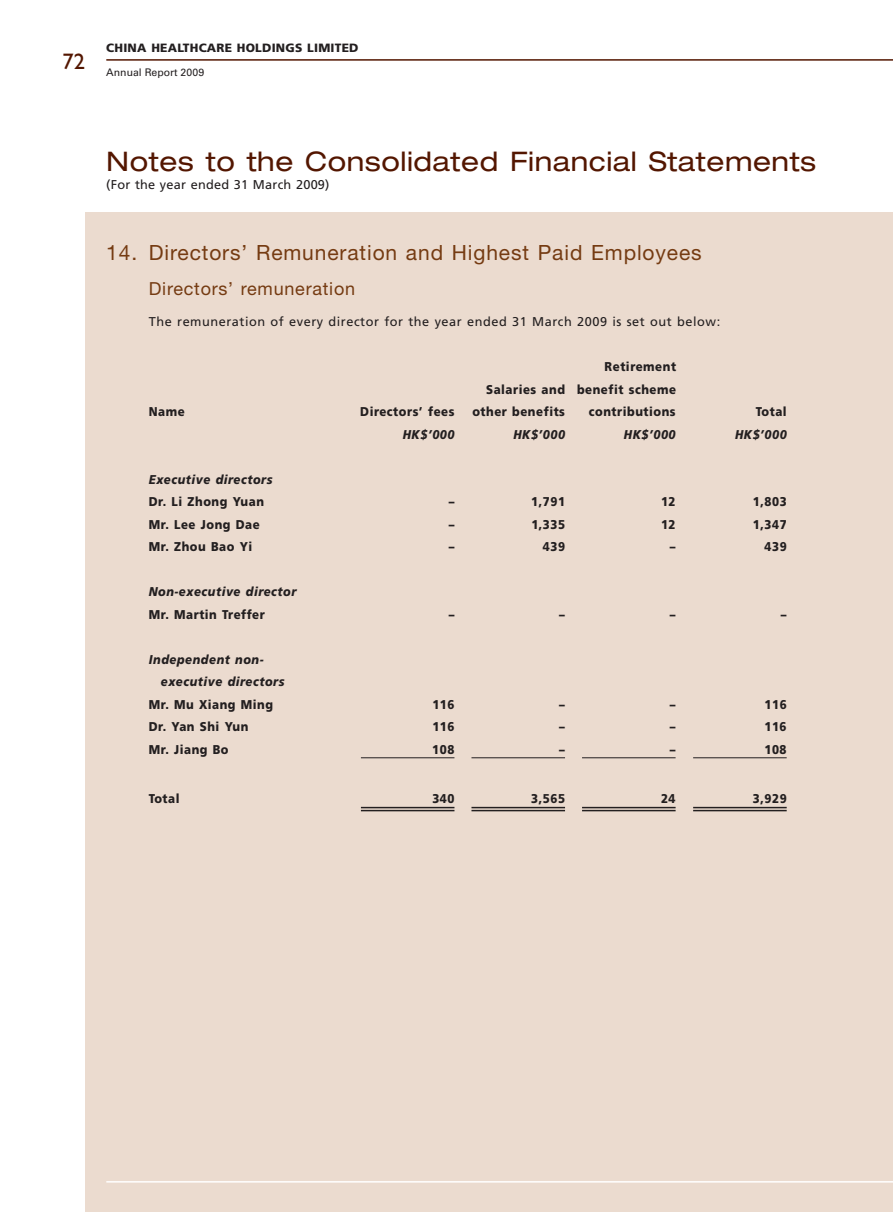
<style>
.page{position:relative;width:893px;height:1212px;background:#fff}
.page>*{position:absolute;margin:0;border:0;box-sizing:border-box;transform-origin:0 0}
.t1{font:expanded 27px "Helvetica Neue LT Std";letter-spacing:.02em;color:#531600}
.t2{font:21px "Helvetica Neue LT Std";letter-spacing:.04em;color:#753b12}
.t3{font:18px "Helvetica Neue LT Std";letter-spacing:.04em;color:#753b12}
.t4{font:900 12.75px/22.5px "Frutiger LT Std";letter-spacing:.045em;color:#231f20;text-align:right;scale:.9 1}
.t5{font:italic 900 12.75px/22.5px "Frutiger LT Std";letter-spacing:.045em;color:#231f20;scale:.9 1}
.t6{font:12.75px "Frutiger LT Std";letter-spacing:.04em;color:#231f20}
.t7{font:12.75px "Frutiger LT Std";letter-spacing:.015em;color:#231f20}
.t8{font:900 12px "Frutiger LT Std";letter-spacing:.02em;color:#231f20}
.t9{font:10.5px "Univers LT Std";color:#231f20}
.s1{font-style:normal}
</style>
<div class="page">
<div style="left:85px;top:213px;width:808px;height:999px;background:#ebdbcf"></div>
<hr style="left:106px;top:1181px;width:787px;height:1px;background:#fff">
<hr style="left:106px;top:59px;width:787px;height:2px;background:#531600">
<hr style="left:361px;top:757px;width:93px;height:1px;background:#231f20">
<hr style="left:471px;top:757px;width:94px;height:1px;background:#231f20">
<hr style="left:582px;top:757px;width:94px;height:1px;background:#231f20">
<hr style="left:693px;top:757px;width:94px;height:1px;background:#231f20">
<hr style="left:361px;top:807px;width:93px;height:1px;background:#231f20">
<hr style="left:361px;top:810px;width:93px;height:1px;background:#231f20">
<hr style="left:471px;top:807px;width:94px;height:1px;background:#231f20">
<hr style="left:471px;top:810px;width:94px;height:1px;background:#231f20">
<hr style="left:582px;top:807px;width:94px;height:1px;background:#231f20">
<hr style="left:582px;top:810px;width:94px;height:1px;background:#231f20">
<hr style="left:693px;top:807px;width:94px;height:1px;background:#231f20">
<hr style="left:693px;top:810px;width:94px;height:1px;background:#231f20">
<p class="t8" style="left:106px;top:41px;width:254px">CHINA HEALTHCARE HOLDINGS LIMITED</p>
<p class="t9" style="left:63px;top:66px;width:143px"><sup>72</sup> Annual Report 2009</p>
<p class="t1" style="left:106px;top:145px;width:711px">Notes to the Consolidated Financial Statements</p>
<p class="t7" style="left:106px;top:177px;width:225px">(For the year ended 31 March 2009)</p>
<p class="t2" style="left:106px;top:240px;width:597px">14. Directors’ Remuneration and Highest Paid Employees</p>
<p class="t3" style="left:149px;top:278px;width:208px">Directors’ remuneration</p>
<p class="t6" style="left:149px;top:314px;width:573px">The remuneration of every director for the year ended 31 March 2009 is set out below:</p>
<p class="t4" style="left:486px;top:355px;width:213px">Retirement<br>Salaries and benefit scheme</p>
<p class="t4" style="left:149px;top:400px;width:42px">Name</p>
<p class="t4" style="left:360px;top:400px;width:106px">Directors’ fees</p>
<p class="t4" style="left:472px;top:400px;width:104px">other benefits</p>
<p class="t4" style="left:589px;top:400px;width:98px">contributions</p>
<p class="t4" style="left:756px;top:400px;width:36px">Total</p>
<p class="t5" style="left:403px;top:423px;width:59px">HK$’000</p>
<p class="t5" style="left:513px;top:423px;width:59px">HK$’000</p>
<p class="t5" style="left:624px;top:423px;width:59px">HK$’000</p>
<p class="t5" style="left:735px;top:423px;width:59px">HK$’000</p>
<p class="t5" style="left:149px;top:468px;width:139px">Executive directors<br><span class="s1">Dr. Li Zhong Yuan</span></p>
<p class="t4" style="left:449px;top:490px;width:8px">–</p>
<p class="t4" style="left:531px;top:490px;width:39px">1,791</p>
<p class="t4" style="left:661px;top:490px;width:18px">12</p>
<p class="t4" style="left:753px;top:490px;width:39px">1,803</p>
<p class="t4" style="left:149px;top:513px;width:125px">Mr. Lee Jong Dae</p>
<p class="t4" style="left:449px;top:513px;width:8px">–</p>
<p class="t4" style="left:531px;top:513px;width:39px">1,335</p>
<p class="t4" style="left:661px;top:513px;width:18px">12</p>
<p class="t4" style="left:753px;top:513px;width:39px">1,347</p>
<p class="t4" style="left:149px;top:535px;width:116px">Mr. Zhou Bao Yi</p>
<p class="t4" style="left:449px;top:535px;width:8px">–</p>
<p class="t4" style="left:543px;top:535px;width:26px">439</p>
<p class="t4" style="left:670px;top:535px;width:8px">–</p>
<p class="t4" style="left:764px;top:535px;width:26px">439</p>
<p class="t5" style="left:149px;top:580px;width:166px">Non-executive director<br><span class="s1">Mr. Martin Treffer</span></p>
<p class="t4" style="left:449px;top:603px;width:8px">–</p>
<p class="t4" style="left:559px;top:603px;width:8px">–</p>
<p class="t4" style="left:670px;top:603px;width:8px">–</p>
<p class="t4" style="left:781px;top:603px;width:8px">–</p>
<p class="t5" style="left:149px;top:648px;width:129px">Independent non-</p>
<p class="t5" style="left:161px;top:670px;width:139px">executive directors</p>
<p class="t4" style="left:149px;top:693px;width:140px">Mr. Mu Xiang Ming</p>
<p class="t4" style="left:432px;top:693px;width:26px">116</p>
<p class="t4" style="left:559px;top:693px;width:8px">–</p>
<p class="t4" style="left:670px;top:693px;width:8px">–</p>
<p class="t4" style="left:764px;top:693px;width:26px">116</p>
<p class="t4" style="left:149px;top:715px;width:112px">Dr. Yan Shi Yun</p>
<p class="t4" style="left:432px;top:715px;width:26px">116</p>
<p class="t4" style="left:559px;top:715px;width:8px">–</p>
<p class="t4" style="left:670px;top:715px;width:8px">–</p>
<p class="t4" style="left:764px;top:715px;width:26px">116</p>
<p class="t4" style="left:149px;top:738px;width:90px">Mr. Jiang Bo</p>
<p class="t4" style="left:432px;top:738px;width:26px">108</p>
<p class="t4" style="left:559px;top:738px;width:8px">–</p>
<p class="t4" style="left:670px;top:738px;width:8px">–</p>
<p class="t4" style="left:764px;top:738px;width:26px">108</p>
<p class="t4" style="left:149px;top:787px;width:36px">Total</p>
<p class="t4" style="left:432px;top:787px;width:26px">340</p>
<p class="t4" style="left:531px;top:787px;width:39px">3,565</p>
<p class="t4" style="left:661px;top:787px;width:18px">24</p>
<p class="t4" style="left:753px;top:787px;width:39px">3,929</p>
</div>
